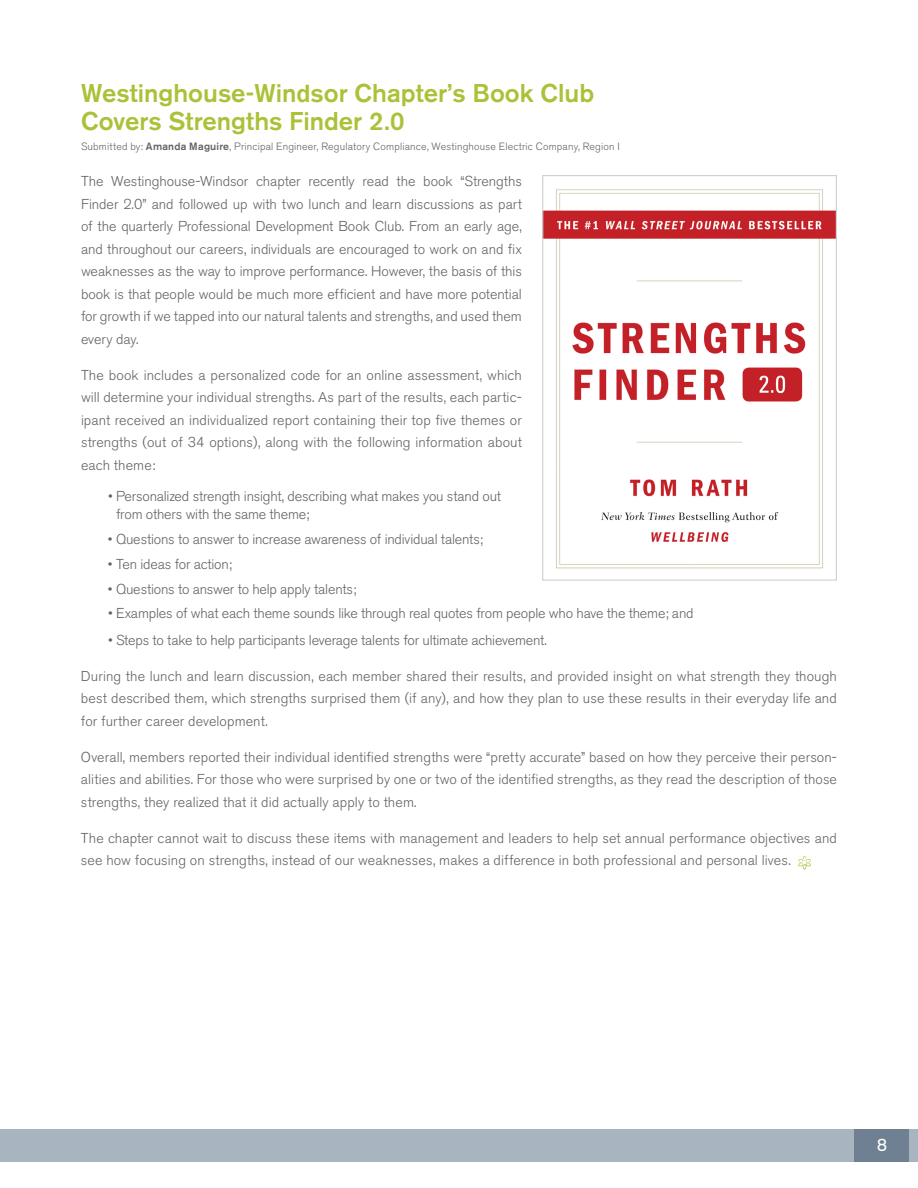
<style>
.page{position:relative;width:918px;height:1188px;background:#fff}
.page>*{position:absolute;margin:0;border:0;box-sizing:border-box;transform-origin:0 0}
.submited_by{font:500 25.5px/28.5px "Akzidenz Grotesk BE";color:#abc138}
.t1{font:18px "Akzidenz Grotesk BE";color:#fff}
.body{font:300 14.25px/22.5px "Akzidenz Grotesk BE";letter-spacing:.005em;color:#636366;text-align:justify}
.Numbered_List{font:300 14.25px/18px "Akzidenz Grotesk BE";letter-spacing:-.015em;color:#636366}
.submited_by-2{font:300 10.5px "Akzidenz Grotesk BE";letter-spacing:.02em;color:#636366}
.s1{font-family:"Arial";font-weight:700;font-size:24px}
.s2{font-weight:500}
</style>
<div class="page">
<div style="left:0;top:1129px;width:917px;height:33px;background:#a8b5c1"></div>
<div style="left:854px;top:1129px;width:63px;height:33px;background:#6e8092"></div>
<div style="left:909px;top:1129px;width:9px;height:33px;background:#a8b5c1"></div>
<svg style="left:798px;top:856px;width:13px;height:14px"></svg>
<img style="left:544px;top:189px;width:291px;height:380px">
<div style="left:542px;top:175px;width:295px;height:406px;border:1px solid #d1d2d4"></div>
<p class="submited_by" style="left:81px;top:79px;width:515px">Westinghouse-Win<span class="s1">d</span>sor Chapter’s Book Club<br>Covers Strengths Finder 2.0</p>
<p class="submited_by-2" style="left:81px;top:141px;width:540px">Submitted by: <span class="s2">Amanda Maguire</span>, Principal Engineer, Regulatory Compliance, Westinghouse Electric Company, Region I</p>
<p class="body" style="left:81px;top:170px;width:442px">The Westinghouse-Windsor chapter recently read the book “Strengths Finder 2.0” and followed up with two lunch and learn discussions as part of the quarterly Professional Development Book Club. From an early age, and throughout our careers, individuals are encouraged to work on and fix weaknesses as the way to improve performance. However, the basis of this book is that people would be much more efficient and have more potential for growth if we tapped into our natural talents and strengths, and used them every day.</p>
<p class="body" style="left:81px;top:364px;width:442px">The book includes a personalized code for an online assessment, which will determine your individual strengths. As part of the results, each partic&shy;ipant received an individualized report containing their top five themes or strengths (out of 34 options), along with the following information about each theme:</p>
<p class="Numbered_List" style="left:116px;top:488px;width:387px;text-indent:-8px">• Personalized strength insight, describing what makes you stand out from others with the same theme;</p>
<p class="Numbered_List" style="left:108px;top:530px;width:377px">• Questions to answer to increase awareness of individual talents;</p>
<p class="Numbered_List" style="left:108px;top:555px;width:126px">• Ten ideas for action;</p>
<p class="Numbered_List" style="left:108px;top:580px;width:250px">• Questions to answer to help apply talents;</p>
<p class="Numbered_List" style="left:108px;top:605px;width:587px">• Examples of what each theme sounds like through real quotes from people who have the theme; and</p>
<p class="Numbered_List" style="left:108px;top:631px;width:440px">• Steps to take to help participants leverage talents for ultimate achievement.</p>
<p class="body" style="left:81px;top:665px;width:758px">During the lunch and learn discussion, each member shared their results, and provided insight on what strength they though best described them, which strengths surprised them (if any), and how they plan to use these results in their everyday life and for further career development.</p>
<p class="body" style="left:81px;top:746px;width:758px">Overall, members reported their individual identified strengths were “pretty accurate” based on how they perceive their person&shy;alities and abilities. For those who were surprised by one or two of the identified strengths, as they read the description of those strengths, they realized that it did actually apply to them.</p>
<p class="body" style="left:81px;top:827px;width:758px">The chapter cannot wait to discuss these items with management and leaders to help set annual performance objectives and see how focusing on strengths, instead of our weaknesses, makes a difference in both professional and personal lives.</p>
<p class="t1" style="left:877px;top:1134px;width:12px">8</p>
</div>
